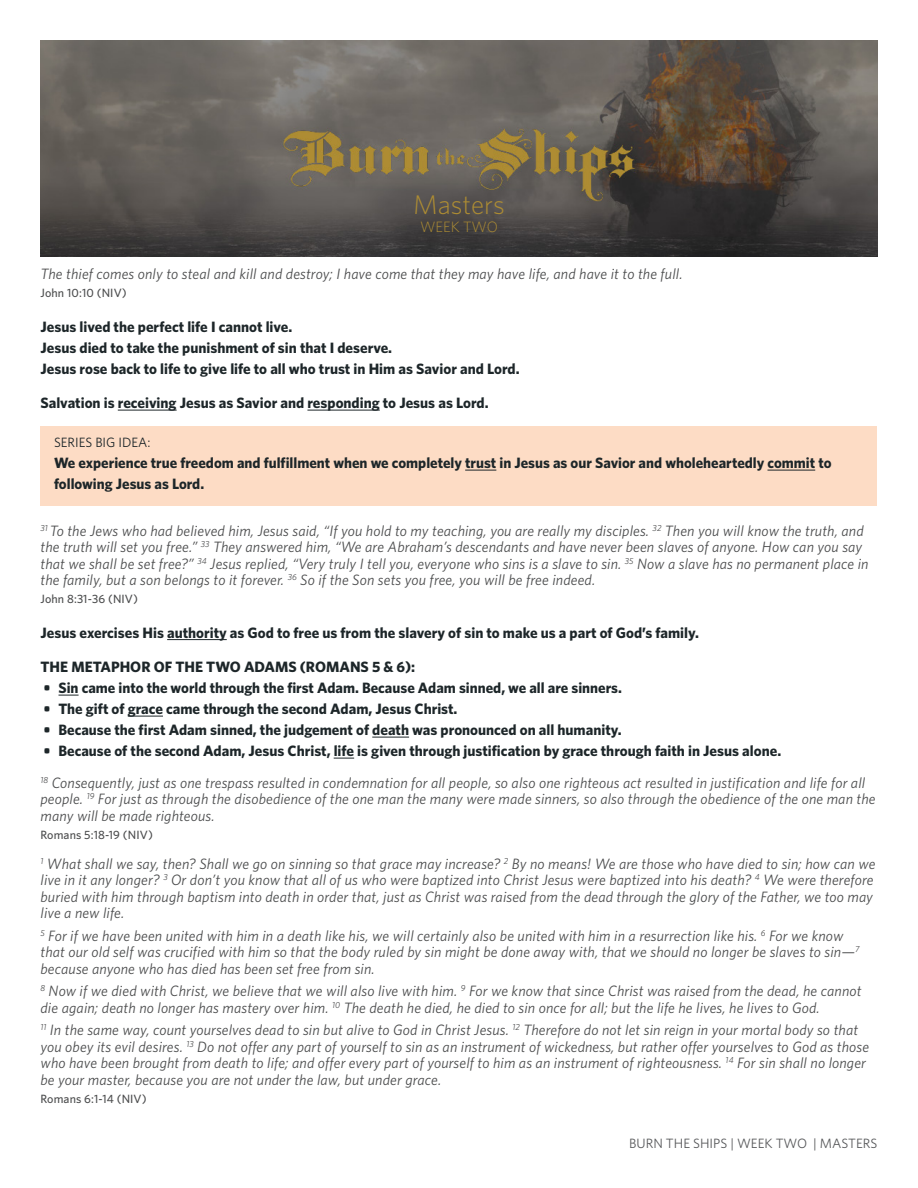
<style>
.page{position:relative;width:918px;height:1188px;background:#fff}
.page>*{position:absolute;margin:0;border:0;box-sizing:border-box;transform-origin:0 0}
.t1{font:300 27px "Whitney HTF";color:#ad8c33}
.Scripture_Left_Last{font:italic 15px/16.5px "Whitney HTF";letter-spacing:.01em;color:#4b4c4d}
.Scripture_Left{font:italic 15px/16.5px "Whitney HTF";letter-spacing:.01em;color:#4b4c4d}
.Fillin_Bold{font:700 15px/21px "Whitney HTF";color:#1d2629}
.Series_Big_Idea{font:700 15px/21px "Whitney HTF";color:#1d2629}
.t2{font:15px "Whitney HTF Light SC";color:#ad8c33}
.t3{font:13.5px "Whitney HTF";color:#57585a}
.Series_Big_Idea_Head{font:13.5px "Whitney HTF";color:#1d2629}
.Scripture_Reference{font:500 12px "Whitney HTF";letter-spacing:.01em;color:#4b4c4d}
</style>
<div class="page">
<img style="left:40px;top:40px;width:838px;height:216px">
<hr style="left:118px;top:410px;width:59px;height:1px;background:#1d2629">
<hr style="left:307px;top:410px;width:73px;height:1px;background:#1d2629">
<div style="left:40px;top:426px;width:838px;height:23px;background:#fddcc5"></div>
<div style="left:40px;top:441px;width:838px;height:64px;background:#fddcc5"></div>
<hr style="left:465px;top:470px;width:31px;height:1px;background:#1d2629">
<hr style="left:767px;top:470px;width:48px;height:1px;background:#1d2629">
<hr style="left:167px;top:639px;width:60px;height:1px;background:#1d2629">
<svg style="left:58px;top:695px;width:21px;height:1px"></svg>
<hr style="left:128px;top:716px;width:35px;height:1px;background:#1d2629">
<hr style="left:372px;top:737px;width:37px;height:1px;background:#1d2629">
<svg style="left:334px;top:758px;width:20px;height:1px"></svg>
<h1 class="t1" style="left:413px;top:189px;width:93px">Masters</h1>
<p class="t2" style="left:420px;top:218px;width:79px">WEEK TWO</p>
<p class="Scripture_Left_Last" style="left:40px;top:265px;width:644px">The thief comes only to steal and kill and destroy; I have come that they may have life, and have it to the full.</p>
<p class="Scripture_Reference" style="left:40px;top:286px;width:88px">John 10:10 (NIV)</p>
<p class="Fillin_Bold" style="left:40px;top:315px;width:481px">Jesus lived the perfect life I cannot live.<br>Jesus died to take the punishment of sin that I deserve.<br>Jesus rose back to life to give life to all who trust in Him as Savior and Lord.</p>
<p class="Fillin_Bold" style="left:40px;top:392px;width:450px">Salvation is receiving Jesus as Savior and responding to Jesus as Lord.</p>
<p class="Series_Big_Idea_Head" style="left:54px;top:434px;width:98px">SERIES BIG IDEA:</p>
<p class="Series_Big_Idea" style="left:54px;top:452px;width:779px">We experience true freedom and fulfillment when we completely trust in Jesus as our Savior and wholeheartedly commit to following Jesus as Lord.</p>
<p class="Scripture_Left_Last" style="left:40px;top:522px;width:830px"><sup>31</sup> To the Jews who had believed him, Jesus said, “If you hold to my teaching, you are really my disciples. <sup>32</sup> Then you will know the truth, and the truth will set you free.” <sup>33</sup> They answered him, “We are Abraham’s descendants and have never been slaves of anyone. How can you say that we shall be set free?” <sup>34</sup> Jesus replied, “Very truly I tell you, everyone who sins is a slave to sin. <sup>35</sup> Now a slave has no permanent place in the family, but a son belongs to it forever. <sup>36</sup> So if the Son sets you free, you will be free indeed.</p>
<p class="Scripture_Reference" style="left:40px;top:592px;width:99px">John 8:31-36 (NIV)</p>
<p class="Fillin_Bold" style="left:40px;top:621px;width:660px">Jesus exercises His authority as God to free us from the slavery of sin to make us a part of God’s family.</p>
<h1 class="Fillin_Bold" style="left:40px;top:656px;width:376px">THE METAPHOR OF THE TWO ADAMS (ROMANS 5 &amp; 6):</h1>
<p class="Fillin_Bold" style="left:44px;top:677px;width:580px">• Sin came into the world through the first Adam. Because Adam sinned, we all are sinners.</p>
<p class="Fillin_Bold" style="left:44px;top:698px;width:416px">• The gift of grace came through the second Adam, Jesus Christ.</p>
<p class="Fillin_Bold" style="left:44px;top:719px;width:580px">• Because the first Adam sinned, the judgement of death was pronounced on all humanity.</p>
<p class="Fillin_Bold" style="left:44px;top:740px;width:739px">• Because of the second Adam, Jesus Christ, life is given through justification by grace through faith in Jesus alone.</p>
<p class="Scripture_Left_Last" style="left:40px;top:774px;width:837px"><sup>18</sup> Consequently, just as one trespass resulted in condemnation for all people, so also one righteous act resulted in justification and life for all people. <sup>19</sup> For just as through the disobedience of the one man the many were made sinners, so also through the obedience of the one man the many will be made righteous.</p>
<p class="Scripture_Reference" style="left:40px;top:827px;width:114px">Romans 5:18-19 (NIV)</p>
<p class="Scripture_Left" style="left:40px;top:855px;width:836px"><sup>1</sup> What shall we say, then? Shall we go on sinning so that grace may increase? <sup>2</sup> By no means! We are those who have died to sin; how can we live in it any longer? <sup>3</sup> Or don’t you know that all of us who were baptized into Christ Jesus were baptized into his death? <sup>4</sup> We were therefore buried with him through baptism into death in order that, just as Christ was raised from the dead through the glory of the Father, we too may live a new life.</p>
<p class="Scripture_Left" style="left:40px;top:927px;width:821px"><sup>5</sup> For if we have been united with him in a death like his, we will certainly also be united with him in a resurrection like his. <sup>6</sup> For we know that our old self was crucified with him so that the body ruled by sin might be done away with, that we should no longer be slaves to sin—<sup>7 </sup>because anyone who has died has been set free from sin.</p>
<p class="Scripture_Left" style="left:40px;top:982px;width:823px"><sup>8</sup> Now if we died with Christ, we believe that we will also live with him. <sup>9</sup> For we know that since Christ was raised from the dead, he cannot die again; death no longer has mastery over him. <sup>10</sup> The death he died, he died to sin once for all; but the life he lives, he lives to God.</p>
<p class="Scripture_Left_Last" style="left:40px;top:1021px;width:830px"><sup>11</sup> In the same way, count yourselves dead to sin but alive to God in Christ Jesus. <sup>12</sup> Therefore do not let sin reign in your mortal body so that you obey its evil desires. <sup>13</sup> Do not offer any part of yourself to sin as an instrument of wickedness, but rather offer yourselves to God as those who have been brought from death to life; and offer every part of yourself to him as an instrument of righteousness. <sup>14</sup> For sin shall no longer be your master, because you are not under the law, but under grace.</p>
<p class="Scripture_Reference" style="left:40px;top:1091px;width:108px">Romans 6:1-14 (NIV)</p>
<p class="t3" style="left:629px;top:1135px;width:250px">BURN THE SHIPS | WEEK TWO | MASTERS</p>
</div>
